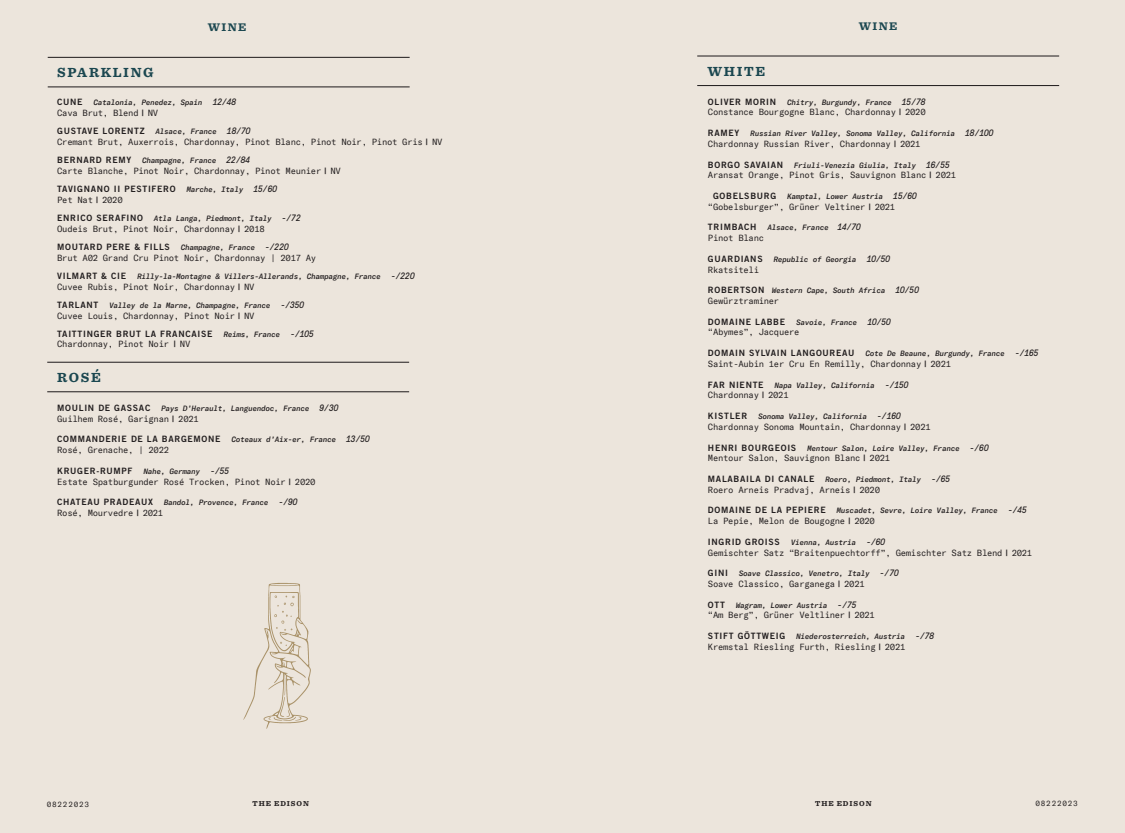
<style>
.page{position:relative;width:1125px;height:833px;background:#fff}
.page>*{position:absolute;margin:0;border:0;box-sizing:border-box;transform-origin:0 0}
.t1{font:700 13.75px "Sentinel";letter-spacing:.12em;color:#1b4750}
.t2{font:700 11.62px "Sentinel";letter-spacing:.12em;color:#1b4750}
.t3{font:8.75px "GT America Mono";letter-spacing:-.04em;color:#231f20}
.t4{font:8.75px "Trade Gothic LT Pro Bd 2";letter-spacing:.08em;color:#231f20}
.t5{font:italic 500 7.5px "GT America Mono";letter-spacing:-.04em;color:#231f20}
.t6{font:700 7.5px "Sentinel";letter-spacing:.12em;color:#231f20}
.t7{font:7.5px "GT America Mono";letter-spacing:.1em;color:#231f20}
.s1{font-family:"Trade Gothic LT Pro Bd 2";font-weight:400;font-style:normal;font-size:8.75px}
.s2{font-family:"GT Pressura Mono";font-weight:400;font-size:9.25px}
.s3{font-family:"Trade Gothic LT Pro Bd 2"}
.s4{font-family:"GT America Mono";font-weight:500;font-style:italic;font-size:7.5px}
.s5{font-family:"GT Pressura Mono";font-style:italic;font-size:9.25px}
</style>
<div class="page">
<div style="left:0;top:0;width:574px;height:832px;background:#ece5dc"></div>
<hr style="left:48px;top:86px;width:362px;height:1px;background:#231f20">
<hr style="left:48px;top:57px;width:362px;height:1px;background:#231f20">
<svg style="left:243px;top:583px;width:68px;height:145px"></svg>
<hr style="left:47px;top:391px;width:362px;height:1px;background:#231f20">
<hr style="left:47px;top:362px;width:362px;height:1px;background:#231f20">
<div style="left:551px;top:0;width:574px;height:832px;background:#ece5dc"></div>
<hr style="left:697px;top:85px;width:362px;height:1px;background:#231f20">
<hr style="left:697px;top:55px;width:362px;height:1px;background:#231f20">
<h1 class="t1" style="left:57px;top:62px;width:98px">SPARKLING</h1>
<h2 class="t2" style="left:208px;top:18px;width:40px">WINE</h2>
<p class="t5" style="left:57px;top:98px;width:181px"><span class="s1">CUNE</span> Catalonia, Penedez, Spain <span class="s2">12/48</span></p>
<p class="t3" style="left:57px;top:108px;width:103px">Cava Brut, Blend <span class="s3">|</span> NV</p>
<p class="t4" style="left:57px;top:126px;width:195px">GUSTAVE LORENTZ <span class="s4">Alsace, France</span> <span class="s5">18/70</span></p>
<p class="t3" style="left:57px;top:137px;width:387px">Cremant Brut, Auxerrois, Chardonnay, Pinot Blanc, Pinot Noir, Pinot Gris <span class="s3">|</span> NV</p>
<p class="t5" style="left:57px;top:156px;width:194px"><span class="s1">BERNARD REMY</span> Champagne, France <span class="s2">22/84</span></p>
<p class="t3" style="left:57px;top:166px;width:285px">Carte Blanche, Pinot Noir, Chardonnay, Pinot Meunier <span class="s3">|</span> NV</p>
<p class="t4" style="left:57px;top:183px;width:221px">TAVIGNANO II PESTIFERO <span class="s4">Marche, Italy</span> <span class="s5">15/60</span></p>
<p class="t3" style="left:57px;top:195px;width:67px">Pet Nat <span class="s3">|</span> 2020</p>
<p class="t5" style="left:57px;top:214px;width:245px"><span class="s1">ENRICO SERAFINO</span> Atla Langa, Piedmont, Italy <span class="s2">-/72</span></p>
<p class="t3" style="left:57px;top:224px;width:209px">Oudeis Brut, Pinot Noir, Chardonnay <span class="s3">|</span> 2018</p>
<p class="t4" style="left:57px;top:241px;width:233px">MOUTARD PERE &amp; FILLS <span class="s4">Champagne, France</span> <span class="s5">-/220</span></p>
<p class="t3" style="left:57px;top:253px;width:261px">Brut A02 Grand Cru Pinot Noir, Chardonnay | 2017 Ay</p>
<p class="t5" style="left:57px;top:272px;width:359px"><span class="s1">VILMART &amp; CIE</span> Rilly-la-Montagne &amp; Villers-Allerands, Champagne, France <span class="s2">-/220</span></p>
<p class="t3" style="left:57px;top:281px;width:199px">Cuvee Rubis, Pinot Noir, Chardonnay <span class="s3">|</span> NV</p>
<p class="t5" style="left:57px;top:301px;width:249px"><span class="s1">TARLANT</span> Valley de la Marne, Champagne, France <span class="s2">-/350</span></p>
<p class="t3" style="left:57px;top:310px;width:199px">Cuvee Louis, Chardonnay, Pinot Noir <span class="s3">|</span> NV</p>
<p class="t4" style="left:57px;top:328px;width:258px">TAITTINGER BRUT LA FRANCAISE <span class="s4">Reims, France</span> <span class="s5">-/105</span></p>
<p class="t3" style="left:57px;top:339px;width:135px">Chardonnay, Pinot Noir <span class="s3">|</span> NV</p>
<h1 class="t1" style="left:57px;top:366px;width:45px">ROSÉ</h1>
<p class="t5" style="left:57px;top:404px;width:283px"><span class="s1">MOULIN DE GASSAC</span> Pays D’Herault, Languendoc, France <span class="s2">9/30</span></p>
<p class="t3" style="left:57px;top:413px;width:143px">Guilhem Rosé, Garignan <span class="s3">|</span> 2021</p>
<p class="t4" style="left:57px;top:434px;width:314px">COMMANDERIE DE LA BARGEMONE <span class="s4">Coteaux d’Aix-er, France</span> <span class="s5">13/50</span></p>
<p class="t3" style="left:57px;top:445px;width:113px">Rosé, Grenache, | 2022</p>
<p class="t4" style="left:57px;top:465px;width:174px">KRUGER-RUMPF <span class="s4">Nahe, Germany</span> <span class="s5">-/55</span></p>
<p class="t3" style="left:57px;top:476px;width:260px">Estate Spatburgunder Rosé Trocken, Pinot Noir <span class="s3">|</span> 2020</p>
<p class="t5" style="left:57px;top:498px;width:242px"><span class="s1">CHATEAU PRADEAUX</span> Bandol, Provence, France <span class="s2">-/90</span></p>
<p class="t3" style="left:57px;top:508px;width:108px">Rosé, Mourvedre <span class="s3">|</span> 2021</p>
<h1 class="t1" style="left:707px;top:60px;width:59px">WHITE</h1>
<h2 class="t2" style="left:859px;top:17px;width:40px">WINE</h2>
<p class="t5" style="left:708px;top:98px;width:219px"><span class="s1">OLIVER MORIN</span> Chitry, Burgundy, France <span class="s2">15/78</span></p>
<p class="t3" style="left:708px;top:107px;width:219px">Constance Bourgogne Blanc, Chardonnay <span class="s3">|</span> 2020</p>
<p class="t5" style="left:708px;top:129px;width:287px"><span class="s1">RAMEY</span> Russian River Valley, Sonoma Valley, California <span class="s2">18/100</span></p>
<p class="t3" style="left:708px;top:139px;width:214px">Chardonnay Russian River, Chardonnay <span class="s3">|</span> 2021</p>
<p class="t5" style="left:708px;top:161px;width:243px"><span class="s1">BORGO SAVAIAN</span> Friuli-Venezia Giulia, Italy <span class="s2">16/55</span></p>
<p class="t3" style="left:708px;top:170px;width:250px">Aransat Orange, Pinot Gris, Sauvignon Blanc <span class="s3">|</span> 2021</p>
<p class="t5" style="left:713px;top:192px;width:205px"><span class="s1">GOBELSBURG</span> Kamptal, Lower Austria <span class="s2">15/60</span></p>
<p class="t3" style="left:708px;top:202px;width:189px">“Gobelsburger”, Grüner Veltiner <span class="s3">|</span> 2021</p>
<p class="t5" style="left:708px;top:223px;width:155px"><span class="s1">TRIMBACH</span> Alsace, France <span class="s2">14/70</span></p>
<p class="t3" style="left:708px;top:233px;width:58px">Pinot Blanc</p>
<p class="t5" style="left:708px;top:255px;width:184px"><span class="s1">GUARDIANS</span> Republic of Georgia <span class="s2">10/50</span></p>
<p class="t3" style="left:708px;top:264px;width:53px">Rkatsiteli</p>
<p class="t5" style="left:708px;top:286px;width:213px"><span class="s1">ROBERTSON</span> Western Cape, South Africa <span class="s2">10/50</span></p>
<p class="t3" style="left:708px;top:296px;width:73px">Gewürztraminer</p>
<p class="t5" style="left:708px;top:318px;width:185px"><span class="s1">DOMAINE LABBE</span> Savoie, France <span class="s2">10/50</span></p>
<p class="t3" style="left:708px;top:327px;width:93px">“Abymes”, Jacquere</p>
<p class="t5" style="left:708px;top:349px;width:332px"><span class="s1">DOMAIN SYLVAIN LANGOUREAU</span> Cote De Beaune, Burgundy, France <span class="s2">-/165</span></p>
<p class="t3" style="left:708px;top:359px;width:245px">Saint-Aubin 1er Cru En Remilly, Chardonnay <span class="s3">|</span> 2021</p>
<p class="t5" style="left:708px;top:380px;width:202px"><span class="s1">FAR NIENTE</span> Napa Valley, California <span class="s2">-/150</span></p>
<p class="t3" style="left:708px;top:390px;width:82px">Chardonnay <span class="s3">|</span> 2021</p>
<p class="t5" style="left:708px;top:412px;width:194px"><span class="s1">KISTLER</span> Sonoma Valley, California <span class="s2">-/160</span></p>
<p class="t3" style="left:708px;top:422px;width:224px">Chardonnay Sonoma Mountain, Chardonnay <span class="s3">|</span> 2021</p>
<p class="t5" style="left:708px;top:443px;width:282px"><span class="s1">HENRI BOURGEOIS</span> Mentour Salon, Loire Valley, France <span class="s2">-/60</span></p>
<p class="t3" style="left:708px;top:453px;width:184px">Mentour Salon, Sauvignon Blanc <span class="s3">|</span> 2021</p>
<p class="t5" style="left:708px;top:475px;width:244px"><span class="s1">MALABAILA DI CANALE</span> Roero, Piedmont, Italy <span class="s2">-/65</span></p>
<p class="t3" style="left:708px;top:484px;width:174px">Roero Arneis Pradvaj, Arneis <span class="s3">|</span> 2020</p>
<p class="t5" style="left:708px;top:506px;width:320px"><span class="s1">DOMAINE DE LA PEPIERE</span> Muscadet, Sevre, Loire Valley, France <span class="s2">-/45</span></p>
<p class="t3" style="left:708px;top:516px;width:169px">La Pepie, Melon de Bougogne <span class="s3">|</span> 2020</p>
<p class="t5" style="left:708px;top:538px;width:179px"><span class="s1">INGRID GROISS</span> Vienna, Austria <span class="s2">-/60</span></p>
<p class="t3" style="left:708px;top:547px;width:326px">Gemischter Satz “Braitenpuechtorff”, Gemischter Satz Blend <span class="s3">|</span> 2021</p>
<p class="t5" style="left:708px;top:569px;width:192px"><span class="s1">GINI</span> Soave Classico, Venetro, Italy <span class="s2">-/70</span></p>
<p class="t3" style="left:708px;top:579px;width:158px">Soave Classico, Garganega <span class="s3">|</span> 2021</p>
<p class="t5" style="left:708px;top:600px;width:150px"><span class="s1">OTT</span> Wagram, Lower Austria <span class="s2">-/75</span></p>
<p class="t3" style="left:708px;top:610px;width:169px">“Am Berg”, Grüner Veltliner <span class="s3">|</span> 2021</p>
<p class="t5" style="left:708px;top:632px;width:228px"><span class="s1">STIFT GÖTTWEIG</span> Niederosterreich, Austria <span class="s2">-/78</span></p>
<p class="t3" style="left:708px;top:641px;width:199px">Kremstal Riesling Furth, Riesling <span class="s3">|</span> 2021</p>
<p class="t7" style="left:47px;top:800px;width:44px">08222023</p>
<p class="t6" style="left:815px;top:797px;width:58px">THE EDISON</p>
<p class="t6" style="left:253px;top:797px;width:58px">THE EDISON</p>
<p class="t7" style="left:1036px;top:799px;width:44px">08222023</p>
</div>
